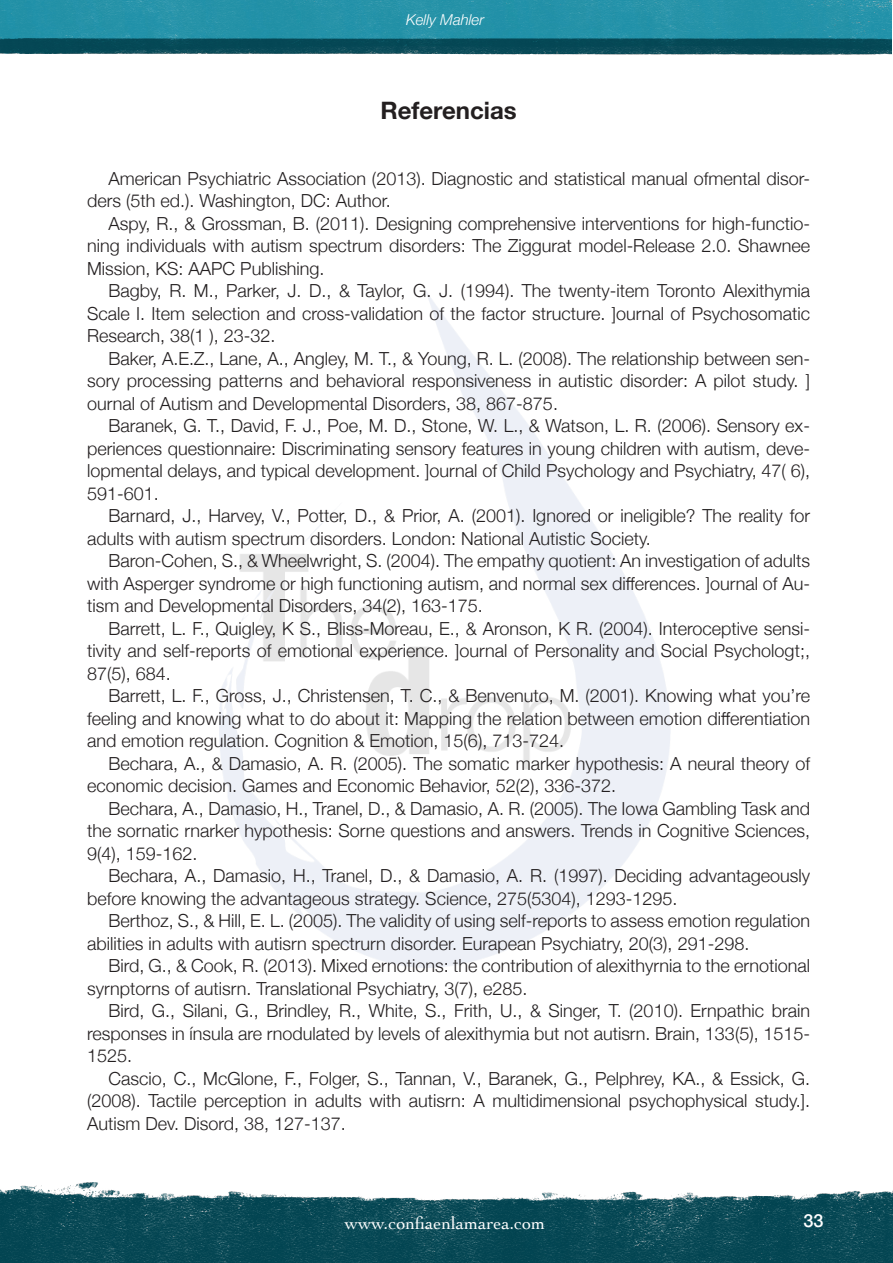
<style>
.page{position:relative;width:893px;height:1263px;background:#fff}
.page>*{position:absolute;margin:0;border:0;box-sizing:border-box;transform-origin:0 0}
.título_centrado_negr{font:700 24px "Helvetica Neue";color:#231f20}
.Cuerpo_de_texto{font:300 18px/22.5px "Helvetica Neue";color:#231f20;text-align:justify}
.t1{font:18px "Cochin";color:#fff}
.t2{font:500 18px "Helvetica Neue";color:#fff}
.t3{font:italic 300 15px "Helvetica Neue";color:#fff}
</style>
<div class="page">
<img style="left:0;top:0;width:892px;height:55px">
<img style="left:0;top:1183px;width:893px;height:80px">
<img style="left:219px;top:292px;width:452px;height:675px">
<p class="t3" style="left:406px;top:8px;width:80px">Kelly Mahler</p>
<p class="título_centrado_negr" style="left:380px;top:92px;width:138px">Referencias</p>
<p class="Cuerpo_de_texto" style="left:87px;top:166px;width:724px;text-indent:21px">American Psychiatric Association (2013). Diagnostic and statistical manual ofmental disor&shy;ders (5th ed.). Washington, DC: Author.</p>
<p class="Cuerpo_de_texto" style="left:87px;top:211px;width:724px;text-indent:21px">Aspy, R., &amp; Grossman, B. (2011). Designing comprehensive interventions for high-functio&shy;ning individuals with autism spectrum disorders: The Ziggurat model-Release 2.0. Shawnee Mission, KS: AAPC Publishing.</p>
<p class="Cuerpo_de_texto" style="left:87px;top:278px;width:724px;text-indent:21px">Bagby, R. M., Parker, J. D., &amp; Taylor, G. J. (1994). The twenty-item Toronto Alexithymia Scale I. Item selection and cross-validation of the factor structure. ]ournal of Psychosomatic Research, 38(1 ), 23-32.</p>
<p class="Cuerpo_de_texto" style="left:87px;top:346px;width:724px;text-indent:21px">Baker, A.E.Z., Lane, A., Angley, M. T., &amp; Young, R. L. (2008). The relationship between sen&shy;sory processing patterns and behavioral responsiveness in autistic disorder: A pilot study. ] ournal of Autism and Developmental Disorders, 38, 867-875.</p>
<p class="Cuerpo_de_texto" style="left:87px;top:413px;width:724px;text-indent:21px">Baranek, G. T., David, F. J., Poe, M. D., Stone, W. L., &amp; Watson, L. R. (2006). Sensory ex&shy;periences questionnaire: Discriminating sensory features in young children with autism, deve&shy;lopmental delays, and typical development. ]ournal of Child Psychology and Psychiatry, 47( 6), 591-601.</p>
<p class="Cuerpo_de_texto" style="left:87px;top:503px;width:724px;text-indent:21px">Barnard, J., Harvey, V., Potter, D., &amp; Prior, A. (2001). Ignored or ineligible? The reality for adults with autism spectrum disorders. London: National Autistic Society.</p>
<p class="Cuerpo_de_texto" style="left:87px;top:548px;width:724px;text-indent:21px">Baron-Cohen, S., &amp; Wheelwright, S. (2004). The empathy quotient: An investigation of adults with Asperger syndrome or high functioning autism, and normal sex differences. ]ournal of Au&shy;tism and Developmental Disorders, 34(2), 163-175.</p>
<p class="Cuerpo_de_texto" style="left:87px;top:616px;width:724px;text-indent:21px">Barrett, L. F., Quigley, K S., Bliss-Moreau, E., &amp; Aronson, K R. (2004). Interoceptive sensi&shy;tivity and self-reports of emotional experience. ]ournal of Personality and Social Psychologt;, 87(5), 684.</p>
<p class="Cuerpo_de_texto" style="left:87px;top:683px;width:724px;text-indent:21px">Barrett, L. F., Gross, J., Christensen, T. C., &amp; Benvenuto, M. (2001). Knowing what you’re feeling and knowing what to do about it: Mapping the relation between emotion differentiation and emotion regulation. Cognition &amp; Emotion, 15(6), 713-724.</p>
<p class="Cuerpo_de_texto" style="left:87px;top:751px;width:724px;text-indent:21px">Bechara, A., &amp; Damasio, A. R. (2005). The somatic marker hypothesis: A neural theory of economic decision. Games and Economic Behavior, 52(2), 336-372.</p>
<p class="Cuerpo_de_texto" style="left:87px;top:796px;width:724px;text-indent:21px">Bechara, A., Damasio, H., Tranel, D., &amp; Damasio, A. R. (2005). The Iowa Gambling Task and the sornatic rnarker hypothesis: Sorne questions and answers. Trends in Cognitive Sciences, 9(4), 159-162.</p>
<p class="Cuerpo_de_texto" style="left:87px;top:863px;width:724px;text-indent:21px">Bechara, A., Damasio, H., Tranel, D., &amp; Damasio, A. R. (1997). Deciding advantageously before knowing the advantageous strategy. Science, 275(5304), 1293-1295.</p>
<p class="Cuerpo_de_texto" style="left:87px;top:908px;width:724px;text-indent:21px">Berthoz, S., &amp; Hill, E. L. (2005). The validity of using self-reports to assess emotion regulation abilities in adults with autisrn spectrurn disorder. Eurapean Psychiatry, 20(3), 291-298.</p>
<p class="Cuerpo_de_texto" style="left:87px;top:953px;width:724px;text-indent:21px">Bird, G., &amp; Cook, R. (2013). Mixed ernotions: the contribution of alexithyrnia to the ernotional syrnptorns of autisrn. Translational Psychiatry, 3(7), e285.</p>
<p class="Cuerpo_de_texto" style="left:87px;top:998px;width:724px;text-indent:21px">Bird, G., Silani, G., Brindley, R., White, S., Frith, U., &amp; Singer, T. (2010). Ernpathic brain responses in ínsula are rnodulated by levels of alexithymia but not autisrn. Brain, 133(5), 1515- 1525.</p>
<p class="Cuerpo_de_texto" style="left:87px;top:1066px;width:724px;text-indent:21px">Cascio, C., McGlone, F., Folger, S., Tannan, V., Baranek, G., Pelphrey, KA., &amp; Essick, G. (2008). Tactile perception in adults with autisrn: A multidimensional psychophysical study.].<br>Autism Dev. Disord, 38, 127-137.</p>
<p class="t1" style="left:345px;top:1211px;width:202px">www.confiaenlamarea.com</p>
<p class="t2" style="left:803px;top:1206px;width:22px">33</p>
</div>
